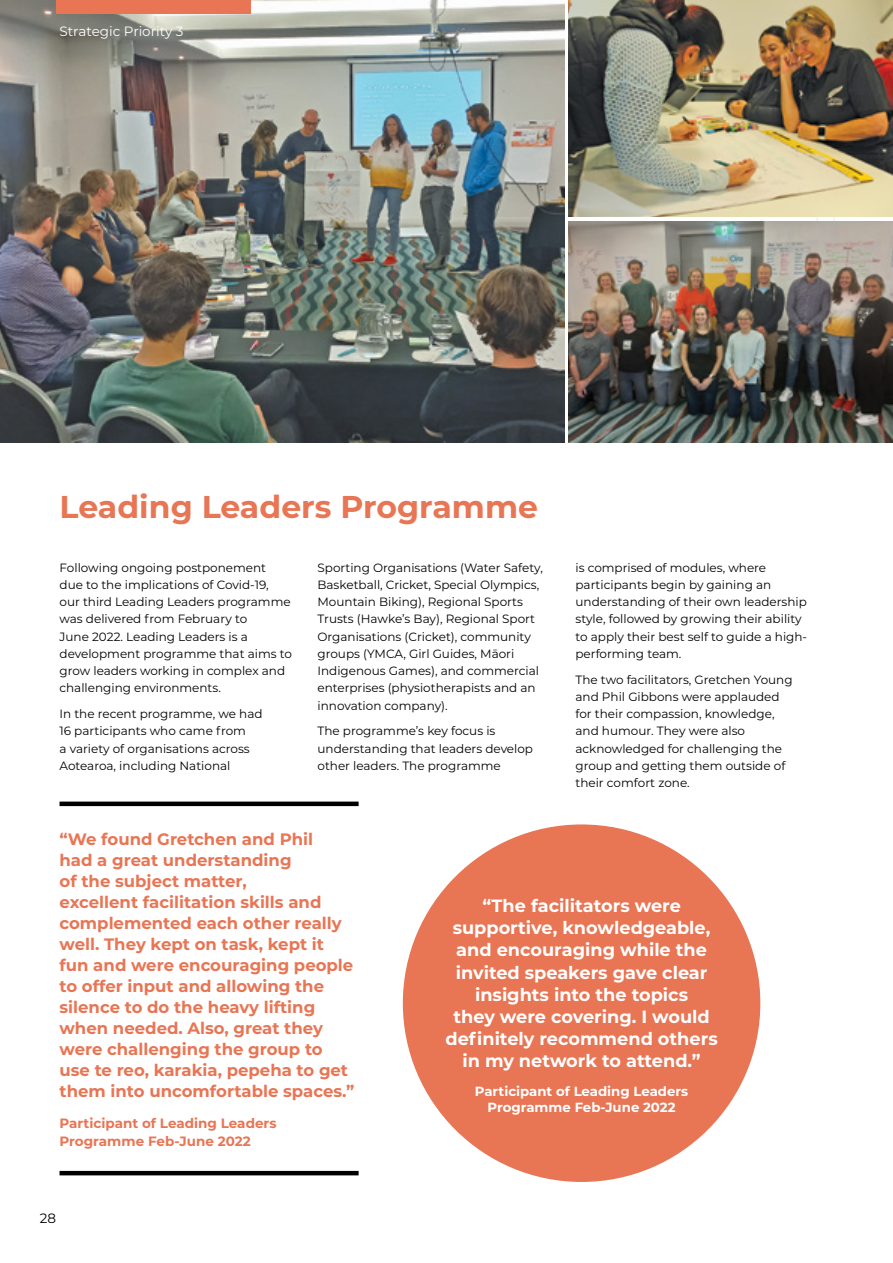
<style>
.page{position:relative;width:893px;height:1263px;background:#fff}
.page>*{position:absolute;margin:0;border:0;box-sizing:border-box;transform-origin:0 0}
.t1{font:700 31.5px "Montserrat";color:#e87554}
.Pull_Out_Quote{font:700 17.7px/22px "Montserrat";color:#fff;text-align:center}
.Pull_Out_Quote-2{font:700 16.5px/21px "Montserrat";color:#e87554}
.Pull_Out_Quote-3{font:700 13.5px/18px "Montserrat";color:#e87554}
.Main_section_heading{font:13.5px "Montserrat";color:#fff}
.t2{font:13.5px "Montserrat";color:#000}
.Pull_Out_Quote-4{font:700 13.2px/16.2px "Montserrat";color:#fff;text-align:center}
.Body_copy{font:12px/17.2px "Montserrat";color:#000}
</style>
<div class="page">
<img style="left:0;top:0;width:565px;height:442px">
<img style="left:568px;top:0;width:325px;height:217px">
<img style="left:568px;top:221px;width:325px;height:221px">
<div style="left:60px;top:801px;width:299px;height:5px;background:#000"></div>
<div style="left:57px;top:0;width:194px;height:13px;background:#e87554"></div>
<hr style="left:60px;top:1171px;width:299px;height:4px;background:#000">
<div style="left:403px;top:824px;width:357px;height:358px;background:#e87554;border-radius:50%"></div>
<p class="Main_section_heading" style="left:60px;top:22px;width:125px">Strategic Priority 3</p>
<h1 class="t1" style="left:60px;top:484px;width:480px">Leading Leaders Programme</h1>
<p class="Body_copy" style="left:60px;top:558px;width:234px">Following ongoing postponement due to the implications of Covid-19, our third Leading Leaders programme was delivered from February to<br>June 2022. Leading Leaders is a development programme that aims to grow leaders working in complex and challenging environments.</p>
<p class="Body_copy" style="left:60px;top:705px;width:205px">In the recent programme, we had<br>16 participants who came from<br>a variety of organisations across<br>Aotearoa, including National</p>
<p class="Body_copy" style="left:317px;top:558px;width:227px">Sporting Organisations (Water Safety, Basketball, Cricket, Special Olympics, Mountain Biking), Regional Sports Trusts (Hawke’s Bay), Regional Sport Organisations (Cricket), community groups (YMCA, Girl Guides, Māori Indigenous Games), and commercial enterprises (physiotherapists and an innovation company).</p>
<p class="Body_copy" style="left:317px;top:722px;width:217px">The programme’s key focus is understanding that leaders develop other leaders. The programme</p>
<p class="Body_copy" style="left:575px;top:558px;width:233px">is comprised of modules, where participants begin by gaining an understanding of their own leadership style, followed by growing their ability to apply their best self to guide a high&shy;performing team.</p>
<p class="Body_copy" style="left:575px;top:670px;width:219px">The two facilitators, Gretchen Young and Phil Gibbons were applauded for their compassion, knowledge, and humour. They were also acknowledged for challenging the group and getting them outside of their comfort zone.</p>
<p class="Pull_Out_Quote-2" style="left:60px;top:828px;width:296px">“We found Gretchen and Phil<br>had a great understanding<br>of the subject matter,<br>excellent facilitation skills and complemented each other really well. They kept on task, kept it fun and were encouraging people to offer input and allowing the silence to do the heavy lifting when needed. Also, great they were challenging the group to use te reo, karakia, pepeha to get them into uncomfortable spaces.”</p>
<p class="Pull_Out_Quote-3" style="left:60px;top:1113px;width:218px">Participant of Leading Leaders<br>Programme Feb-June 2022</p>
<p class="t2" style="left:40px;top:1209px;width:18px">28</p>
<p class="Pull_Out_Quote" style="left:445px;top:894px;width:274px">“The facilitators were supportive, knowledgeable, and encouraging while the invited speakers gave clear insights into the topics<br>they were covering. I would definitely recommend others in my network to attend.”</p>
<p class="Pull_Out_Quote-4" style="left:475px;top:1082px;width:215px">Participant of Leading Leaders<br>Programme Feb-June 2022</p>
</div>
